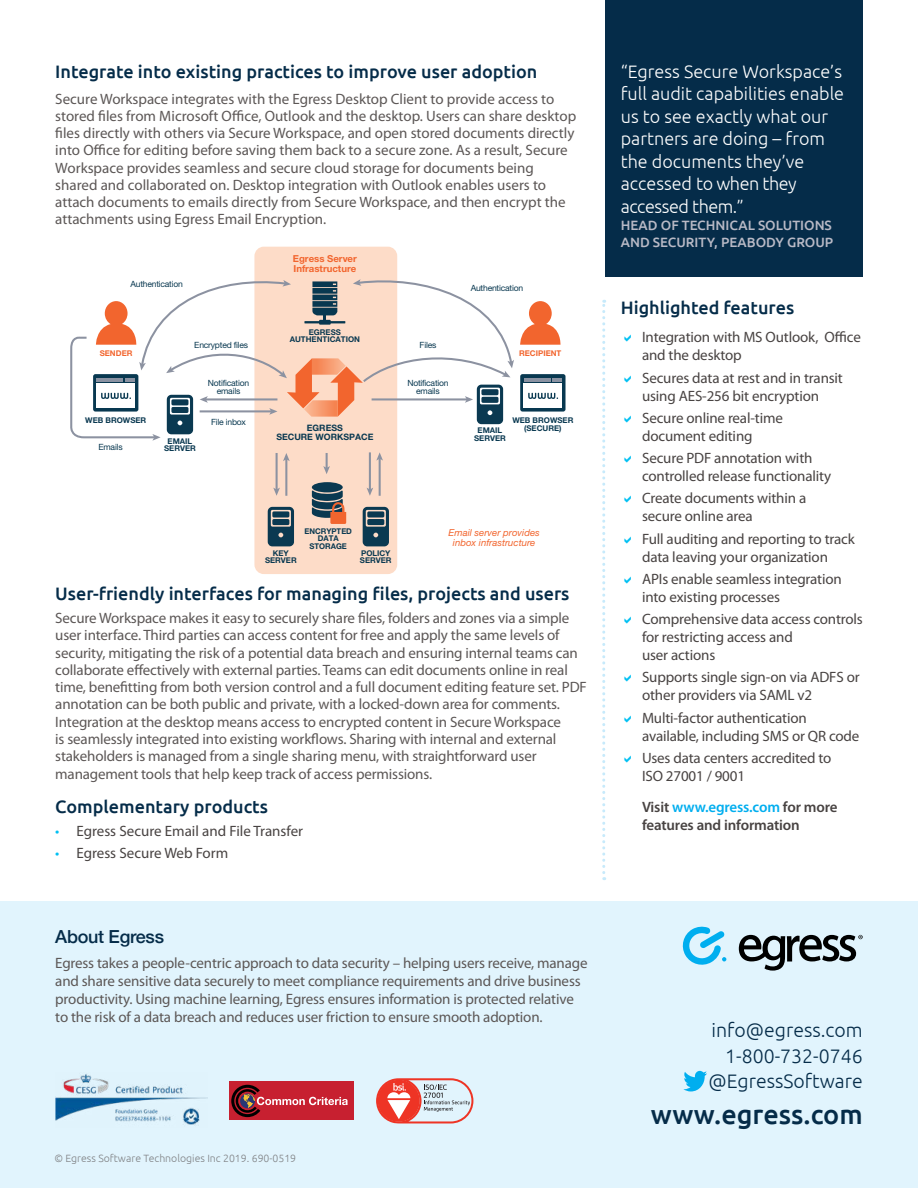
<style>
.page{position:relative;width:918px;height:1188px;background:#fff}
.page>*{position:absolute;margin:0;border:0;box-sizing:border-box;transform-origin:0 0}
.t1{font:500 27px "Ubuntu";color:#052c49}
.t2{font:300 19.5px/25.5px "Ubuntu";color:#052c49;text-align:right}
.t3{font:500 18px "Ubuntu";color:#052c49}
.t4{font:300 18px/22.5px "Ubuntu";color:#fff}
.t5{font:500 18px "Helvetica Neue";letter-spacing:-.015em;color:#052c49}
.t6{font:15px/17.4px "Myriad Pro";letter-spacing:-.01em;color:#5c5756}
.t7{font:15px/18px "Myriad Pro";letter-spacing:-.01em;color:#484342}
.t8{font:600 15px/18px "Myriad Pro";letter-spacing:-.01em;color:#484342}
.t9{font:500 13.5px/16.5px "Ubuntu";color:#b9bac6}
.t10{font:300 10.5px "Ubuntu";color:#808285}
.t11{font:italic 9.6px/9.6px "Helvetica Neue";color:#f2652e;text-align:center}
.t12{font:700 9.6px/9.6px "Helvetica Neue";color:#f2652e}
.t13{font:700 8.85px/8.4px "Helvetica Neue";color:#0a3951;text-align:center}
.t14{font:8.55px/8.2px "Helvetica Neue";letter-spacing:-.025em;color:#0a3951;text-align:center}
.t15{font:700 7.95px/7.5px "Helvetica Neue";color:#0a3951;text-align:center}
.t16{font:700 7.95px "Helvetica Neue";color:#f2652e}
.s1{color:#00c0f3}
.s2{color:#00aeef}
</style>
<div class="page">
<div style="left:606px;top:0;width:257px;height:276px;background:#052c49"></div>
<svg style="left:602px;top:300px;width:3px;height:580px"></svg>
<div style="left:254px;top:247px;width:143px;height:327px;background:#fddcc8;border-radius:9px"></div>
<svg style="left:520px;top:301px;width:41px;height:44px"></svg>
<svg style="left:323px;top:453px;width:7px;height:21px"></svg>
<div style="left:312px;top:482px;width:31px;height:10px;background:#0a3951;border-radius:50%"></div>
<svg style="left:312px;top:490px;width:34px;height:34px"></svg>
<div style="left:520px;top:374px;width:46px;height:38px;background:#083850;border-radius:2px"></div>
<svg style="left:553px;top:378px;width:9px;height:3px"></svg>
<div style="left:524px;top:383px;width:38px;height:25px;background:#fff"></div>
<hr style="left:524px;top:378px;width:26px;height:3px;background:#8a92a2">
<svg style="left:528px;top:393px;width:30px;height:6px"></svg>
<svg style="left:268px;top:507px;width:26px;height:39px"></svg>
<svg style="left:363px;top:507px;width:26px;height:39px"></svg>
<hr style="left:369px;top:452px;width:2px;height:38px;background:#8c92a1">
<svg style="left:367px;top:488px;width:6px;height:8px"></svg>
<hr style="left:379px;top:458px;width:2px;height:38px;background:#8c92a1">
<svg style="left:376px;top:452px;width:7px;height:9px"></svg>
<hr style="left:276px;top:453px;width:2px;height:37px;background:#8c92a1">
<svg style="left:273px;top:488px;width:7px;height:8px"></svg>
<hr style="left:285px;top:459px;width:2px;height:37px;background:#8c92a1">
<svg style="left:283px;top:453px;width:7px;height:8px"></svg>
<svg style="left:70px;top:275px;width:444px;height:166px"></svg>
<div style="left:0;top:901px;width:918px;height:287px;background:#e1f4fd"></div>
<svg style="left:739px;top:935px;width:124px;height:36px"></svg>
<svg style="left:682px;top:926px;width:44px;height:39px"></svg>
<svg style="left:683px;top:1071px;width:24px;height:20px"></svg>
<div style="left:229px;top:1082px;width:125px;height:38px;background:#c72030"></div>
<svg style="left:231px;top:1085px;width:117px;height:32px"></svg>
<img style="left:55px;top:1074px;width:152px;height:51px">
<svg style="left:376px;top:1078px;width:97px;height:45px"></svg>
<p class="t3" style="left:55px;top:60px;width:484px">Integrate into existing practices to improve user adoption</p>
<p class="t6" style="left:55px;top:90px;width:522px">Secure Workspace integrates with the Egress Desktop Client to provide access to stored files from Microsoft Office, Outlook and the desktop. Users can share desktop files directly with others via Secure Workspace, and open stored documents directly into Office for editing before saving them back to a secure zone. As a result, Secure Workspace provides seamless and secure cloud storage for documents being shared and collaborated on. Desktop integration with Outlook enables users to attach documents to emails directly from Secure Workspace, and then encrypt the attachments using Egress Email Encryption.</p>
<p class="t14" style="left:130px;top:280px;width:54px">Authentication</p>
<p class="t12" style="left:293px;top:254px;width:65px">Egress Server<br>Infrastructure</p>
<p class="t14" style="left:471px;top:284px;width:54px">Authentication</p>
<p class="t15" style="left:290px;top:328px;width:72px">EGRESS<br>AUTHENTICATION</p>
<p class="t14" style="left:194px;top:342px;width:55px">Encrypted files</p>
<p class="t14" style="left:420px;top:342px;width:18px">Files</p>
<p class="t14" style="left:208px;top:379px;width:43px">Notification emails</p>
<p class="t14" style="left:211px;top:418px;width:36px">File inbox</p>
<p class="t16" style="left:100px;top:347px;width:34px">SENDER</p>
<p class="t16" style="left:519px;top:347px;width:44px">RECIPIENT</p>
<p class="t14" style="left:407px;top:379px;width:43px">Notification emails</p>
<p class="t15" style="left:85px;top:417px;width:63px">WEB BROWSER</p>
<p class="t15" style="left:512px;top:417px;width:63px">WEB BROWSER (SECURE)</p>
<p class="t15" style="left:164px;top:437px;width:33px">EMAIL<br>SERVER</p>
<p class="t13" style="left:276px;top:424px;width:99px">EGRESS<br>SECURE WORKSPACE</p>
<p class="t15" style="left:474px;top:427px;width:33px">EMAIL<br>SERVER</p>
<p class="t14" style="left:99px;top:443px;width:26px">Emails</p>
<p class="t15" style="left:304px;top:528px;width:49px">ENCRYPTED<br>DATA<br>STORAGE</p>
<p class="t11" style="left:449px;top:528px;width:93px">Email server provides inbox infrastructure</p>
<p class="t15" style="left:265px;top:549px;width:33px">KEY<br>SERVER</p>
<p class="t15" style="left:360px;top:549px;width:33px;text-align:left">POLICY<br>SERVER</p>
<p class="t3" style="left:55px;top:582px;width:516px">User-friendly interfaces for managing files, projects and users</p>
<p class="t6" style="left:55px;top:610px;width:533px">Secure Workspace makes it easy to securely share files, folders and zones via a simple user interface. Third parties can access content for free and apply the same levels of security, mitigating the risk of a potential data breach and ensuring internal teams can collaborate effectively with external parties. Teams can edit documents online in real time, benefitting from both version control and a full document editing feature set. PDF annotation can be both public and private, with a locked-down area for comments.<br>Integration at the desktop means access to encrypted content in Secure Workspace<br>is seamlessly integrated into existing workflows. Sharing with internal and external stakeholders is managed from a single sharing menu, with straightforward user management tools that help keep track of access permissions.</p>
<p class="t3" style="left:55px;top:795px;width:214px">Complementary products</p>
<p class="t7" style="left:55px;top:822px;width:249px"><span class="s1">•</span> Egress Secure Email and File Transfer</p>
<p class="t7" style="left:55px;top:844px;width:175px"><span class="s1">•</span> Egress Secure Web Form</p>
<p class="t5" style="left:55px;top:923px;width:110px">About Egress</p>
<p class="t6" style="left:55px;top:954px;width:534px;line-height:18px">Egress takes a people-centric approach to data security – helping users receive, manage and share sensitive data securely to meet compliance requirements and drive business productivity. Using machine learning, Egress ensures information is protected relative to the risk of a data breach and reduces user friction to ensure smooth adoption.</p>
<p class="t10" style="left:55px;top:1152px;width:243px">© Egress Software Technologies Inc 2019. 690-0519</p>
<p class="t4" style="left:621px;top:60px;width:225px">“Egress Secure Workspace’s full audit capabilities enable us to see exactly what our partners are doing – from the documents they’ve accessed to when they accessed them.”</p>
<p class="t9" style="left:621px;top:217px;width:214px">HEAD OF TECHNICAL SOLUTIONS<br>AND SECURITY, PEABODY GROUP</p>
<p class="t3" style="left:621px;top:296px;width:175px">Highlighted features</p>
<p class="t7" style="left:642px;top:329px;width:220px">Integration with MS Outlook, Office and the desktop</p>
<p class="t7" style="left:642px;top:369px;width:202px">Secures data at rest and in transit using AES-256 bit encryption</p>
<p class="t7" style="left:642px;top:409px;width:142px">Secure online real-time document editing</p>
<p class="t7" style="left:642px;top:449px;width:191px">Secure PDF annotation with controlled release functionality</p>
<p class="t7" style="left:642px;top:490px;width:166px">Create documents within a secure online area</p>
<p class="t7" style="left:642px;top:530px;width:214px">Full auditing and reporting to track data leaving your organization</p>
<p class="t7" style="left:642px;top:570px;width:201px">APIs enable seamless integration into existing processes</p>
<p class="t7" style="left:642px;top:610px;width:222px">Comprehensive data access controls for restricting access and<br>user actions</p>
<p class="t7" style="left:642px;top:669px;width:219px">Supports single sign-on via ADFS or other providers via SAML v2</p>
<p class="t7" style="left:642px;top:709px;width:219px">Multi-factor authentication available, including SMS or QR code</p>
<p class="t7" style="left:642px;top:749px;width:191px">Uses data centers accredited to<br>ISO 27001 / 9001</p>
<p class="t8" style="left:642px;top:798px;width:197px">Visit <span class="s2">www.egress.com</span> for more features and information</p>
<h2 class="t2" style="left:709px;top:1017px;width:156px">info@egress.com<br>1-800-732-0746 @EgressSoftware</h2>
<h1 class="t1" style="left:651px;top:1097px;width:213px">www.egress.com</h1>
</div>
